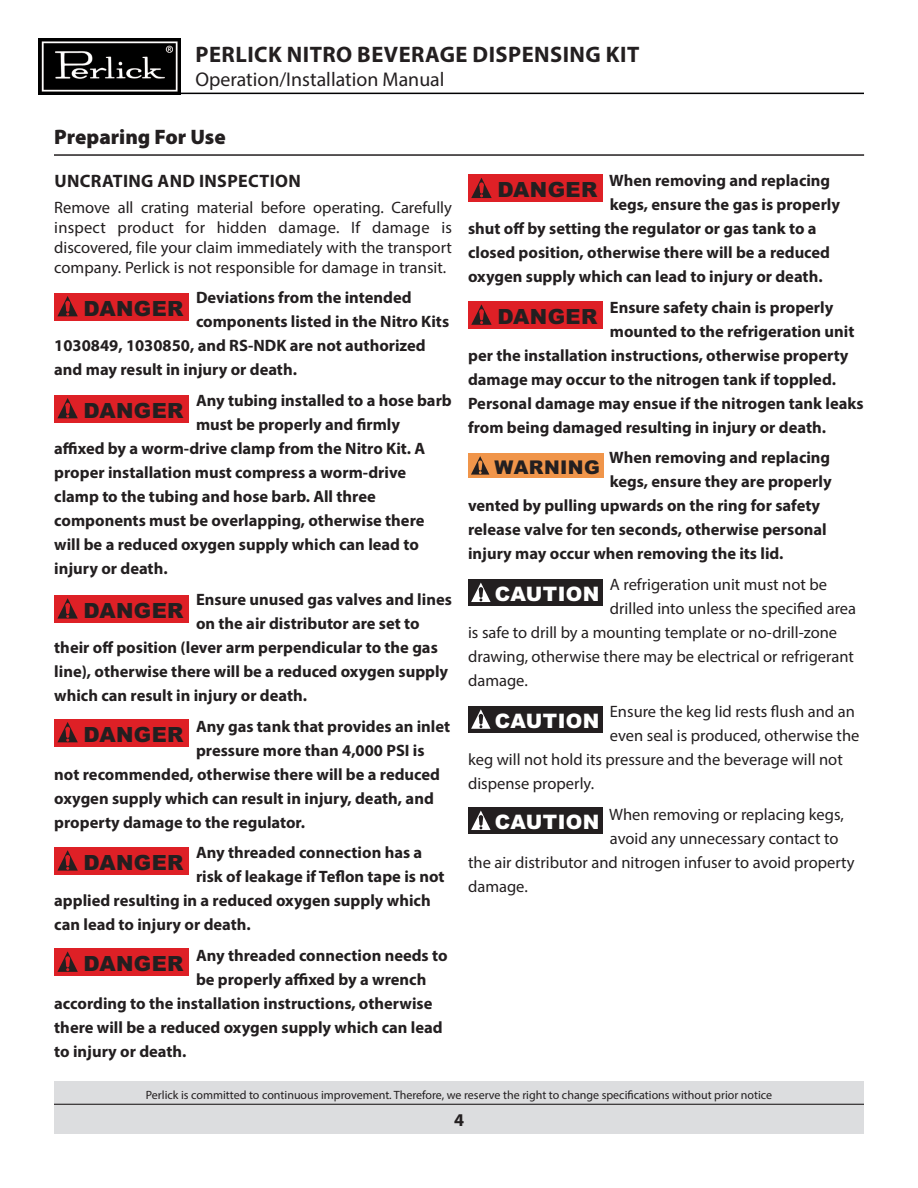
<style>
.page{position:relative;width:918px;height:1188px;background:#fff}
.page>*{position:absolute;margin:0;border:0;box-sizing:border-box;transform-origin:0 0}
.t1{font:700 22.5px "Myriad Pro";letter-spacing:.02em;color:#231f20}
.t2{font:900 21px "Arial";letter-spacing:.02em;color:#231f20}
.t3{font:900 21px "Myriad Pro";color:#231f20}
.t4{font:19.95px "Myriad Pro";color:#231f20}
.t5{font:900 19.95px "Arial";letter-spacing:.02em;color:#fff}
.t6{font:900 18.9px "Arial";letter-spacing:.02em;color:#231f20}
.Subheader{font:700 18px "Myriad Pro";letter-spacing:.02em;color:#231f20}
.Body_text{font:700 16.5px "Myriad Pro";color:#231f20}
.Body_text-2{font:16.5px/19.8px "Myriad Pro";color:#231f20;text-align:justify}
.t7{font:12px "Myriad Pro";color:#231f20}
</style>
<div class="page">
<img style="left:39px;top:39px;width:141px;height:54px">
<hr style="left:39px;top:93px;width:825px;height:1px;background:#000002">
<div style="left:54px;top:1081px;width:810px;height:53px;background:#dcdddf"></div>
<hr style="left:54px;top:1104px;width:810px;height:1px;background:#231f20">
<hr style="left:54px;top:154px;width:810px;height:2px;background:#231f20">
<div style="left:54px;top:293px;width:135px;height:27px;background:#de2026"></div>
<svg style="left:57px;top:296px;width:21px;height:20px"></svg>
<div style="left:54px;top:395px;width:135px;height:27px;background:#de2026"></div>
<svg style="left:57px;top:398px;width:21px;height:20px"></svg>
<div style="left:54px;top:595px;width:135px;height:28px;background:#de2026"></div>
<svg style="left:57px;top:598px;width:21px;height:21px"></svg>
<div style="left:54px;top:719px;width:135px;height:27px;background:#de2026"></div>
<svg style="left:57px;top:722px;width:21px;height:20px"></svg>
<div style="left:54px;top:847px;width:135px;height:28px;background:#de2026"></div>
<svg style="left:57px;top:850px;width:21px;height:21px"></svg>
<div style="left:54px;top:948px;width:135px;height:28px;background:#de2026"></div>
<svg style="left:57px;top:951px;width:21px;height:21px"></svg>
<div style="left:468px;top:175px;width:135px;height:27px;background:#de2026"></div>
<svg style="left:471px;top:178px;width:21px;height:20px"></svg>
<div style="left:468px;top:301px;width:135px;height:28px;background:#de2026"></div>
<svg style="left:471px;top:304px;width:21px;height:21px"></svg>
<div style="left:468px;top:453px;width:135px;height:25px;background:#f0954a"></div>
<svg style="left:471px;top:456px;width:18px;height:19px"></svg>
<div style="left:468px;top:580px;width:135px;height:26px;background:#231f20"></div>
<svg style="left:471px;top:583px;width:20px;height:19px"></svg>
<div style="left:468px;top:706px;width:135px;height:27px;background:#231f20"></div>
<svg style="left:471px;top:709px;width:20px;height:20px"></svg>
<div style="left:468px;top:808px;width:135px;height:26px;background:#231f20"></div>
<svg style="left:471px;top:811px;width:20px;height:19px"></svg>
<h1 class="t1" style="left:196px;top:40px;width:445px">PERLICK NITRO BEVERAGE DISPENSING KIT</h1>
<p class="t4" style="left:195px;top:67px;width:251px">Operation/Installation Manual</p>
<p class="t3" style="left:54px;top:123px;width:173px">Preparing For Use</p>
<p class="Subheader" style="left:54px;top:169px;width:248px">UNCRATING AND INSPECTION</p>
<p class="Body_text-2" style="left:54px;top:198px;width:399px">Remove all crating material before operating. Carefully inspect product for hidden damage. If damage is discovered, file your claim immediately with the transport company. Perlick is not responsible for damage in transit.</p>
<p class="t2" style="left:84px;top:293px;width:101px">DANGER</p>
<p class="Body_text" style="left:609px;top:169px;width:223px">When removing and replacing</p>
<p class="Body_text" style="left:610px;top:193px;width:232px">kegs, ensure the gas is properly</p>
<p class="Body_text" style="left:468px;top:217px;width:350px">shut off by setting the regulator or gas tank to a</p>
<p class="Body_text" style="left:468px;top:241px;width:364px">closed position, otherwise there will be a reduced</p>
<p class="Body_text" style="left:468px;top:265px;width:356px">oxygen supply which can lead to injury or death.</p>
<p class="t2" style="left:497px;top:301px;width:101px">DANGER</p>
<p class="t2" style="left:497px;top:175px;width:101px">DANGER</p>
<p class="Body_text" style="left:196px;top:287px;width:217px">Deviations from the intended</p>
<p class="Body_text" style="left:196px;top:311px;width:255px">components listed in the Nitro Kits</p>
<p class="Body_text" style="left:54px;top:335px;width:373px">1030849, 1030850, and RS-NDK are not authorized</p>
<p class="Body_text" style="left:54px;top:359px;width:244px">and may result in injury or death.</p>
<p class="t2" style="left:84px;top:395px;width:101px">DANGER</p>
<p class="Body_text" style="left:610px;top:296px;width:225px">Ensure safety chain is properly</p>
<p class="Body_text" style="left:610px;top:320px;width:246px">mounted to the refrigeration unit</p>
<p class="Body_text" style="left:468px;top:344px;width:382px">per the installation instructions, otherwise property</p>
<p class="Body_text" style="left:468px;top:368px;width:369px">damage may occur to the nitrogen tank if toppled.</p>
<p class="Body_text" style="left:468px;top:392px;width:397px">Personal damage may ensue if the nitrogen tank leaks</p>
<p class="Body_text" style="left:468px;top:416px;width:359px">from being damaged resulting in injury or death.</p>
<p class="t6" style="left:495px;top:454px;width:107px">WARNING</p>
<p class="Body_text" style="left:196px;top:390px;width:257px">Any tubing installed to a hose barb</p>
<p class="Body_text" style="left:196px;top:414px;width:206px">must be properly and firmly</p>
<p class="Body_text" style="left:54px;top:438px;width:373px">affixed by a worm-drive clamp from the Nitro Kit. A</p>
<p class="Body_text" style="left:54px;top:462px;width:354px">proper installation must compress a worm-drive</p>
<p class="Body_text" style="left:54px;top:486px;width:323px">clamp to the tubing and hose barb. All three</p>
<p class="Body_text" style="left:54px;top:510px;width:372px">components must be overlapping, otherwise there</p>
<p class="Body_text" style="left:54px;top:534px;width:366px">will be a reduced oxygen supply which can lead to</p>
<p class="Body_text" style="left:54px;top:558px;width:115px">injury or death.</p>
<p class="t2" style="left:84px;top:595px;width:101px">DANGER</p>
<p class="Body_text" style="left:609px;top:447px;width:223px">When removing and replacing</p>
<p class="Body_text" style="left:610px;top:471px;width:223px">kegs, ensure they are properly</p>
<p class="Body_text" style="left:468px;top:495px;width:354px">vented by pulling upwards on the ring for safety</p>
<p class="Body_text" style="left:468px;top:519px;width:360px">release valve for ten seconds, otherwise personal</p>
<p class="Body_text" style="left:468px;top:543px;width:317px">injury may occur when removing the its lid.</p>
<p class="t5" style="left:495px;top:580px;width:106px">CAUTION</p>
<p class="Body_text-2" style="left:610px;top:574px;width:219px">A refrigeration unit must not be</p>
<p class="Body_text-2" style="left:610px;top:598px;width:248px">drilled into unless the specified area</p>
<p class="Body_text-2" style="left:468px;top:622px;width:371px">is safe to drill by a mounting template or no-drill-zone</p>
<p class="Body_text-2" style="left:468px;top:646px;width:387px">drawing, otherwise there may be electrical or refrigerant</p>
<p class="Body_text-2" style="left:468px;top:670px;width:61px">damage.</p>
<p class="t5" style="left:495px;top:707px;width:106px">CAUTION</p>
<p class="Body_text" style="left:196px;top:589px;width:257px">Ensure unused gas valves and lines</p>
<p class="Body_text" style="left:196px;top:613px;width:225px">on the air distributor are set to</p>
<p class="Body_text" style="left:54px;top:637px;width:385px">their off position (lever arm perpendicular to the gas</p>
<p class="Body_text" style="left:54px;top:661px;width:395px">line), otherwise there will be a reduced oxygen supply</p>
<p class="Body_text" style="left:54px;top:685px;width:254px">which can result in injury or death.</p>
<p class="t2" style="left:84px;top:719px;width:101px">DANGER</p>
<p class="Body_text" style="left:196px;top:715px;width:256px">Any gas tank that provides an inlet</p>
<p class="Body_text" style="left:196px;top:739px;width:230px">pressure more than 4,000 PSI is</p>
<p class="Body_text" style="left:54px;top:763px;width:387px">not recommended, otherwise there will be a reduced</p>
<p class="Body_text" style="left:54px;top:787px;width:381px">oxygen supply which can result in injury, death, and</p>
<p class="Body_text" style="left:54px;top:811px;width:252px">property damage to the regulator.</p>
<p class="t2" style="left:84px;top:847px;width:101px">DANGER</p>
<p class="Body_text-2" style="left:610px;top:701px;width:247px">Ensure the keg lid rests flush and an</p>
<p class="Body_text-2" style="left:610px;top:725px;width:251px">even seal is produced, otherwise the</p>
<p class="Body_text-2" style="left:468px;top:749px;width:376px">keg will not hold its pressure and the beverage will not</p>
<p class="Body_text-2" style="left:468px;top:773px;width:128px">dispense properly.</p>
<p class="t5" style="left:495px;top:808px;width:106px">CAUTION</p>
<p class="Body_text-2" style="left:609px;top:804px;width:236px">When removing or replacing kegs,</p>
<p class="Body_text-2" style="left:610px;top:828px;width:230px">avoid any unnecessary contact to</p>
<p class="Body_text-2" style="left:468px;top:852px;width:388px">the air distributor and nitrogen infuser to avoid property</p>
<p class="Body_text-2" style="left:468px;top:876px;width:61px">damage.</p>
<p class="Body_text" style="left:196px;top:842px;width:228px">Any threaded connection has a</p>
<p class="Body_text" style="left:196px;top:866px;width:250px">risk of leakage if Teflon tape is not</p>
<p class="Body_text" style="left:54px;top:890px;width:378px">applied resulting in a reduced oxygen supply which</p>
<p class="Body_text" style="left:54px;top:914px;width:198px">can lead to injury or death.</p>
<p class="t2" style="left:84px;top:948px;width:101px">DANGER</p>
<p class="Body_text" style="left:196px;top:945px;width:253px">Any threaded connection needs to</p>
<p class="Body_text" style="left:196px;top:969px;width:232px">be properly affixed by a wrench</p>
<p class="Body_text" style="left:54px;top:993px;width:380px">according to the installation instructions, otherwise</p>
<p class="Body_text" style="left:54px;top:1017px;width:390px">there will be a reduced oxygen supply which can lead</p>
<p class="Body_text" style="left:54px;top:1041px;width:134px">to injury or death.</p>
<p class="t7" style="left:146px;top:1087px;width:628px">Perlick is committed to continuous improvement. Therefore, we reserve the right to change specifications without prior notice</p>
<p class="Subheader" style="left:454px;top:1108px;width:11px">4</p>
</div>
